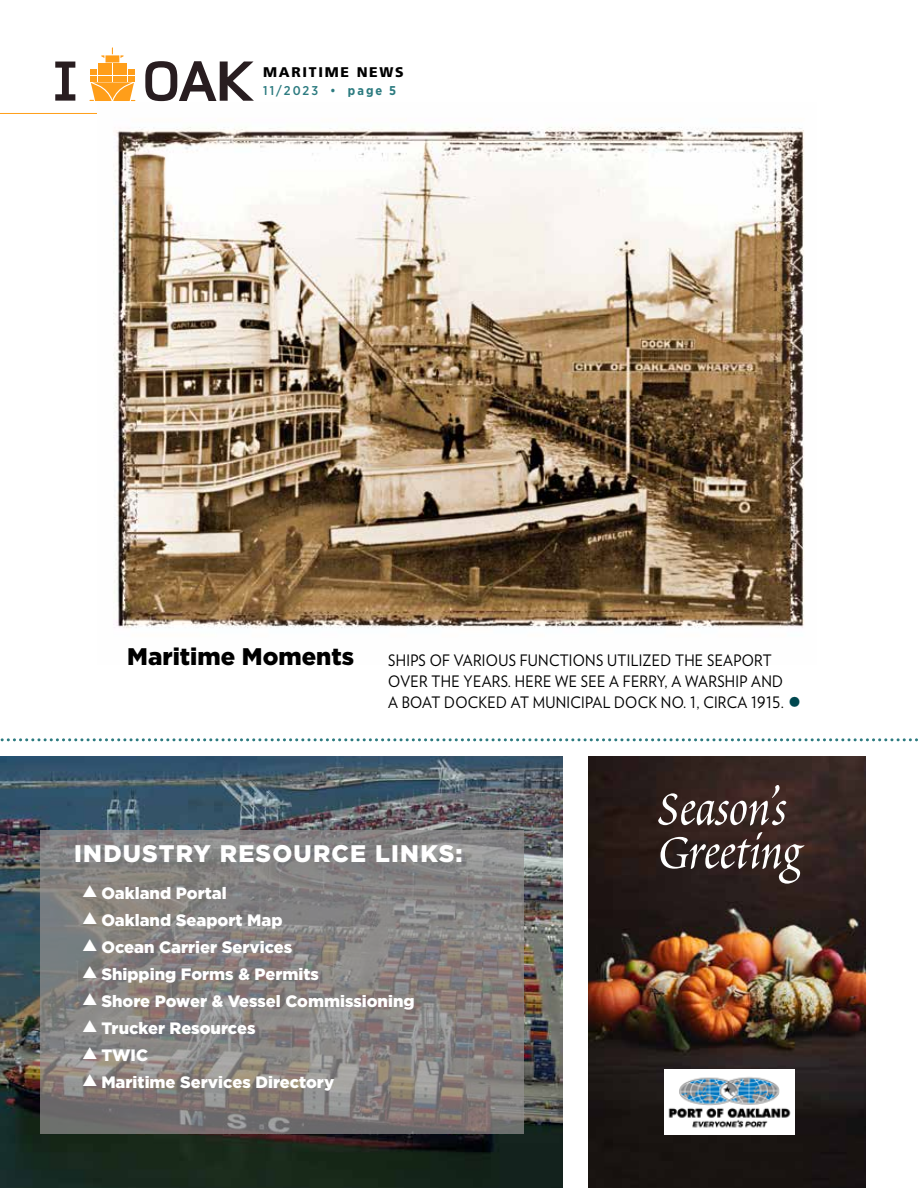
<style>
.page{position:relative;width:918px;height:1188px;background:#fff}
.page>*{position:absolute;margin:0;border:0;box-sizing:border-box;transform-origin:0 0}
.t1{font:60px/43.5px "Poetica Std";color:#fff}
.t2{font:36px "Verlag";color:#00474f}
.t3{font:900 24px "Gotham";letter-spacing:.05em;color:#fff}
.t4{font:900 24px "Gotham";color:#000}
.t5{font:900 16.5px/27px "Gotham";color:#fff}
.t6{font:15.75px/21px "Verlag";letter-spacing:.02em;color:#000;scale:.92 1}
.t7{font:900 14.1px "Frutiger LT Std";letter-spacing:.12em;color:#000}
.t8{font:500 12.75px "Gotham Narrow";letter-spacing:.16em;color:#2c7b80}
.s1{font-weight:700}
</style>
<div class="page">
<img style="left:0;top:756px;width:562px;height:432px">
<svg style="left:40px;top:830px;width:484px;height:304px;background:#858180"></svg>
<svg style="left:0;top:738px;width:918px;height:3px"></svg>
<img style="left:589px;top:756px;width:276px;height:432px">
<img style="left:665px;top:1069px;width:130px;height:65px">
<svg style="left:55px;top:62px;width:20px;height:39px"></svg>
<svg style="left:145px;top:61px;width:109px;height:40px"></svg>
<svg style="left:89px;top:47px;width:46px;height:54px"></svg>
<hr style="left:0;top:113px;width:432px;height:1px;background:#ff9e18">
<img style="left:98px;top:113px;width:706px;height:515px">
<svg style="left:83px;top:885px;width:31px;height:13px"></svg>
<svg style="left:83px;top:912px;width:31px;height:13px"></svg>
<svg style="left:83px;top:939px;width:31px;height:13px"></svg>
<svg style="left:83px;top:966px;width:31px;height:13px"></svg>
<svg style="left:83px;top:993px;width:14px;height:12px"></svg>
<svg style="left:83px;top:1020px;width:14px;height:12px"></svg>
<svg style="left:83px;top:1047px;width:14px;height:12px"></svg>
<svg style="left:83px;top:1074px;width:14px;height:12px"></svg>
<p class="t7" style="left:263px;top:63px;width:142px">MARITIME NEWS</p>
<p class="t8" style="left:263px;top:82px;width:135px">11/2023 • <span class="s1">page 5</span></p>
<h3 class="t4" style="left:127px;top:640px;width:228px">Maritime Moments</h3>
<p class="t6" style="left:388px;top:649px;width:432px">SHIPS OF VARIOUS FUNCTIONS UTILIZED THE SEAPORT<br>OVER THE YEARS. HERE WE SEE A FERRY, A WARSHIP AND<br>A BOAT DOCKED AT MUNICIPAL DOCK NO. 1, CIRCA 1915.</p>
<h2 class="t2" style="left:788px;top:676px;width:15px">•</h2>
<h3 class="t3" style="left:74px;top:837px;width:390px">INDUSTRY RESOURCE LINKS:</h3>
<p class="t5" style="left:101px;top:879px;width:315px">Oakland Portal<br>Oakland Seaport Map<br>Ocean Carrier Services<br>Shipping Forms &amp; Permits<br>Shore Power &amp; Vessel Commissioning<br>Trucker Resources<br>TWIC<br>Maritime Services Directory</p>
<h1 class="t1" style="left:658px;top:782px;width:145px">Season’s<br>Greeting</h1>
</div>
